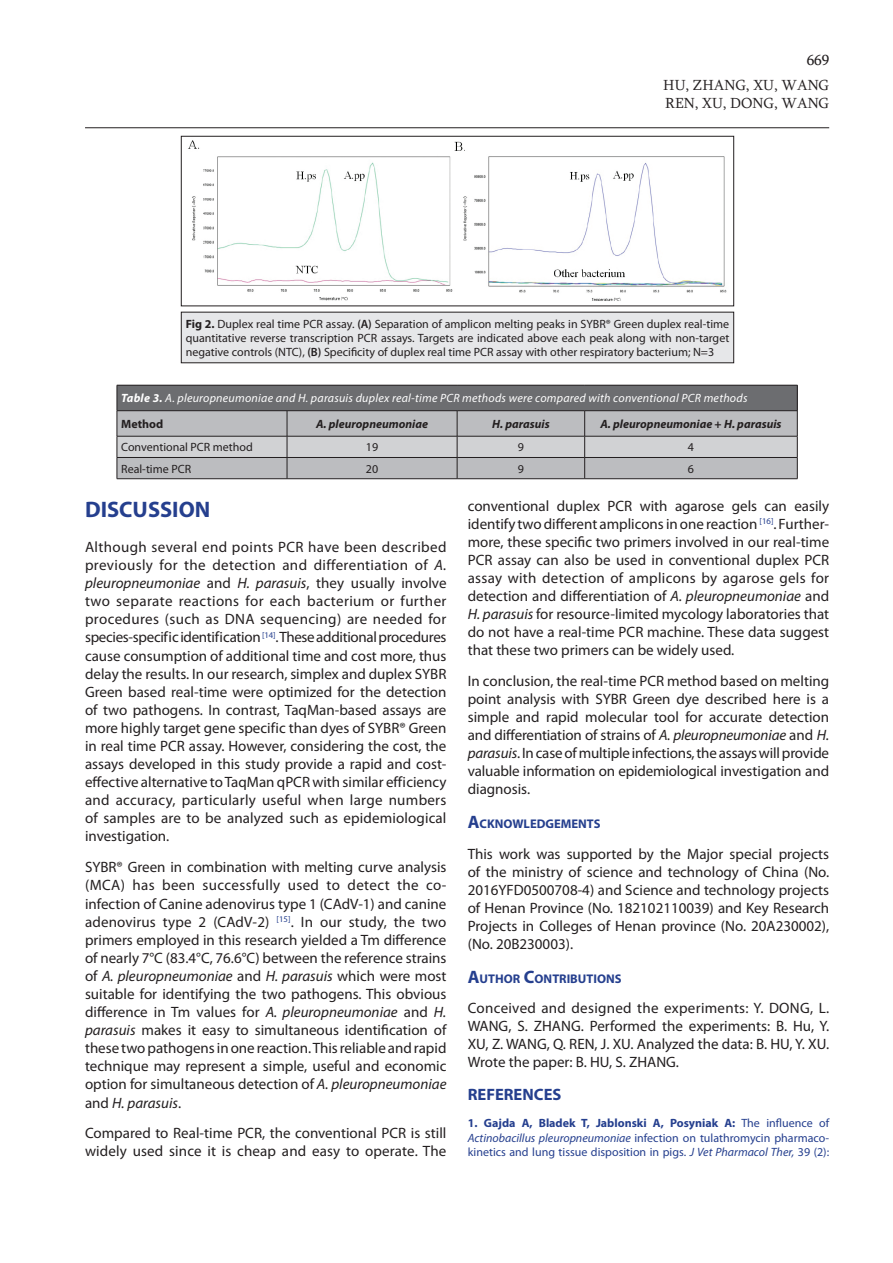
<style>
.page{position:relative;width:893px;height:1263px;background:#fff}
.page>*{position:absolute;margin:0;border:0;box-sizing:border-box;transform-origin:0 0}
.t1{font:700 22.5px "Myriad Pro";color:#253f8e}
.t2{font:700 16.5px "Myriad Pro";color:#253f8e}
.t3{font:15px/18.1px "Myriad Pro";color:#231f20;text-align:justify}
.t4{font:15px/18px "Sylfaen";color:#231f20}
.t5{font:700 12.6px "Myriad Pro";color:#253f8e}
.t6{font:12px/14.4px "Myriad Pro";color:#231f20;text-align:justify}
.t7{font:12px/14.4px "Myriad Pro";color:#253f8e;text-align:justify}
.t8{font:italic 12px/25.5px "Myriad Pro";letter-spacing:.02em;color:#fff}
.t9{font:italic 700 12px "Myriad Pro";color:#231f20}
.s1{font-weight:700}
.s2{font-weight:600}
.s3{font-weight:700;font-style:normal;color:#231f20}
.s4{font-style:italic}
.s5{font-size:18px}
</style>
<div class="page">
<hr style="left:85px;top:127px;width:744px;height:1px;background:#231f20">
<svg style="left:117px;top:385px;width:681px;height:94px;background:#a4a5a8"></svg>
<hr style="left:117px;top:478px;width:170px;height:1px;background:#231f20">
<hr style="left:287px;top:478px;width:170px;height:1px;background:#231f20">
<hr style="left:457px;top:478px;width:128px;height:1px;background:#231f20">
<hr style="left:585px;top:478px;width:212px;height:1px;background:#231f20">
<img style="left:188px;top:140px;width:539px;height:161px">
<div style="left:181px;top:136px;width:553px;height:170px;border:1px solid #231f20"></div>
<div style="left:181px;top:312px;width:553px;height:51px;background:#e6e7e9"></div>
<div style="left:181px;top:312px;width:553px;height:51px;border:1px solid #231f20"></div>
<p class="t4" style="left:807px;top:51px;width:24px">669</p>
<p class="t4" style="left:663px;top:76px;width:167px">HU, ZHANG, XU, WANG<br>REN, XU, DONG, WANG</p>
<p class="t6" style="left:186px;top:316px;width:545px"><span class="s1">Fig 2.</span> Duplex real time PCR assay. <span class="s2">(A)</span> Separation of amplicon melting peaks in SYBR® Green duplex real-time quantitative reverse transcription PCR assays. Targets are indicated above each peak along with non-target negative controls (NTC), <span class="s2">(B)</span> Specificity of duplex real time PCR assay with other respiratory bacterium; N=3</p>
<p class="t8" style="left:121px;top:385px;width:628px"><span class="s1">Table 3.</span> A. pleuropneumoniae and H. parasuis duplex real-time PCR methods were compared with conventional PCR methods<br><span class="s3">Method</span></p>
<p class="t9" style="left:316px;top:416px;width:114px">A. pleuropneumoniae</p>
<p class="t9" style="left:492px;top:416px;width:59px">H. parasuis</p>
<p class="t9" style="left:600px;top:416px;width:183px">A. pleuropneumoniae + H. parasuis</p>
<p class="t6" style="left:121px;top:440px;width:133px">Conventional PCR method</p>
<p class="t6" style="left:366px;top:440px;width:14px">19</p>
<p class="t6" style="left:518px;top:440px;width:8px">9</p>
<p class="t6" style="left:688px;top:440px;width:8px">4</p>
<p class="t6" style="left:121px;top:461px;width:71px">Real-time PCR</p>
<p class="t6" style="left:366px;top:461px;width:14px">20</p>
<p class="t6" style="left:518px;top:461px;width:8px">9</p>
<p class="t6" style="left:688px;top:461px;width:8px">6</p>
<h1 class="t1" style="left:85px;top:497px;width:127px">DISCUSSION</h1>
<p class="t3" style="left:85px;top:538px;width:363px">Although several end points PCR have been described previously for the detection and differentiation of <span class="s4">A. pleuropneumoniae</span> and <span class="s4">H. parasuis</span>, they usually involve two separate reactions for each bacterium or further procedures (such as DNA sequencing) are needed for species-specific identification <sup>[14]</sup>. These additional procedures cause consumption of additional time and cost more, thus delay the results. In our research, simplex and duplex SYBR Green based real-time were optimized for the detection of two pathogens. In contrast, TaqMan-based assays are more highly target gene specific than dyes of SYBR® Green in real time PCR assay. However, considering the cost, the assays developed in this study provide a rapid and cost&shy;effective alternative to TaqMan qPCR with similar efficiency and accuracy, particularly useful when large numbers of samples are to be analyzed such as epidemiological investigation.</p>
<p class="t3" style="left:85px;top:858px;width:363px">SYBR® Green in combination with melting curve analysis (MCA) has been successfully used to detect the co&shy;infection of Canine adenovirus type 1 (CAdV-1) and canine adenovirus type 2 (CAdV-2) <sup>[15]</sup>. In our study, the two primers employed in this research yielded a Tm difference of nearly 7°C (83.4°C, 76.6°C) between the reference strains of <span class="s4">A. pleuropneumoniae</span> and <span class="s4">H. parasuis</span> which were most suitable for identifying the two pathogens. This obvious difference in Tm values for <span class="s4">A. pleuropneumoniae</span> and <span class="s4">H. parasuis</span> makes it easy to simultaneous identification of these two pathogens in one reaction. This reliable and rapid technique may represent a simple, useful and economic option for simultaneous detection of <span class="s4">A. pleuropneumoniae </span>and <span class="s4">H. parasuis</span>.</p>
<p class="t3" style="left:85px;top:1124px;width:363px">Compared to Real-time PCR, the conventional PCR is still widely used since it is cheap and easy to operate. The</p>
<p class="t3" style="left:468px;top:497px;width:363px">conventional duplex PCR with agarose gels can easily identify two different amplicons in one reaction <sup>[16]</sup>. Further&shy;more, these specific two primers involved in our real-time PCR assay can also be used in conventional duplex PCR assay with detection of amplicons by agarose gels for detection and differentiation of <span class="s4">A. pleuropneumoniae</span> and <span class="s4">H. parasuis</span> for resource-limited mycology laboratories that do not have a real-time PCR machine. These data suggest that these two primers can be widely used.</p>
<p class="t3" style="left:468px;top:672px;width:363px">In conclusion, the real-time PCR method based on melting point analysis with SYBR Green dye described here is a simple and rapid molecular tool for accurate detection and differentiation of strains of <span class="s4">A. pleuropneumoniae</span> and <span class="s4">H. parasuis</span>. In case of multiple infections, the assays will provide valuable information on epidemiological investigation and diagnosis.</p>
<p class="t5" style="left:468px;top:817px;width:134px"><span class="s5">A</span>CKNOWLEDGEMENTS</p>
<p class="t3" style="left:468px;top:844px;width:363px">This work was supported by the Major special projects of the ministry of science and technology of China (No.<br>2016YFD0500708-4) and Science and technology projects of Henan Province (No. 182102110039) and Key Research Projects in Colleges of Henan province (No. 20A230002), (No. 20B230003).</p>
<p class="t5" style="left:468px;top:971px;width:155px"><span class="s5">A</span>UTHOR <span class="s5">C</span>ONTRIBUTIONS</p>
<p class="t3" style="left:468px;top:999px;width:363px">Conceived and designed the experiments: Y. DONG, L.<br>WANG, S. ZHANG. Performed the experiments: B. Hu, Y.<br>XU, Z. WANG, Q. REN, J. XU. Analyzed the data: B. HU, Y. XU.<br>Wrote the paper: B. HU, S. ZHANG.</p>
<p class="t2" style="left:468px;top:1085px;width:95px">REFERENCES</p>
<p class="t7" style="left:468px;top:1116px;width:363px"><span class="s1">1. Gajda A, Bladek T, Jablonski A, Posyniak A:</span> The influence of <span class="s4">Actinobacillus pleuropneumoniae</span> infection on tulathromycin pharmaco&shy;kinetics and lung tissue disposition in pigs. <span class="s4">J Vet Pharmacol Ther,</span> 39 (2):</p>
</div>
